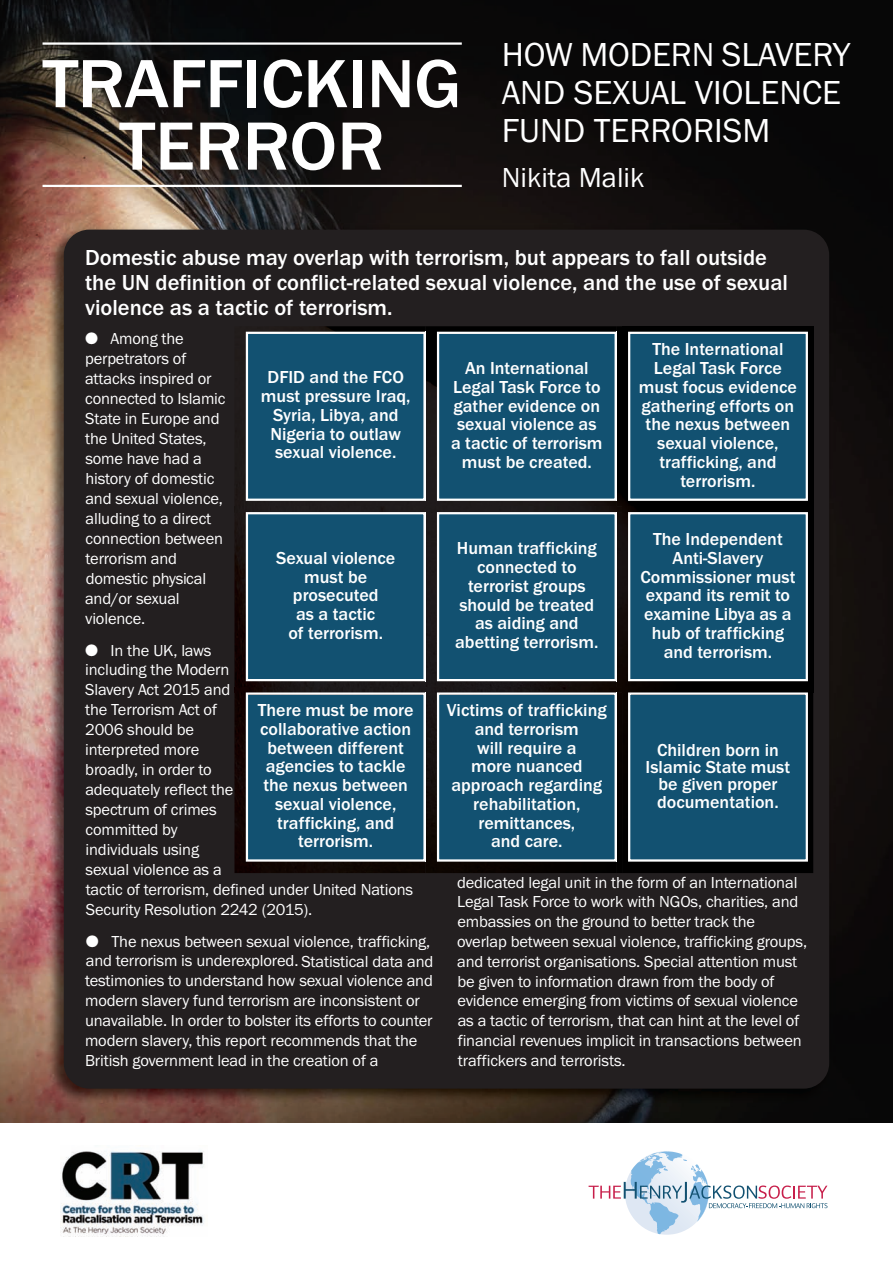
<style>
.page{position:relative;width:893px;height:1263px;background:#fff}
.page>*{position:absolute;margin:0;border:0;box-sizing:border-box;transform-origin:0 0}
.t1{font:500 70.5px/62.4px "Franklin Gothic";letter-spacing:-.01em;color:#fff;text-align:center;scale:1.05 1}
.t2{font:34.5px/38.2px "Franklin Gothic";color:#fff}
.t3{font:28.5px "Franklin Gothic";color:#fff}
.t4{font:500 22.5px/24.8px "Franklin Gothic";color:#fff}
.t5{font:500 18px/18.8px "Franklin Gothic";color:#fff;text-align:center}
.t6{font:16.5px/20px "Franklin Gothic";letter-spacing:-.01em;color:#fff}
</style>
<div class="page">
<img style="left:0;top:0;width:893px;height:1123px">
<img style="left:0;top:215px;width:893px;height:93px">
<img style="left:45px;top:223px;width:791px;height:884px">
<div style="left:64px;top:230px;width:765px;height:859px;background:#231f20;border-radius:26px"></div>
<svg style="left:589px;top:1151px;width:238px;height:83px"></svg>
<img style="left:61px;top:1150px;width:143px;height:86px">
<hr style="left:43px;top:42px;width:419px;height:3px;background:#fff">
<hr style="left:43px;top:185px;width:419px;height:2px;background:#fff">
<img style="left:234px;top:326px;width:579px;height:181px">
<div style="left:248px;top:334px;width:175px;height:165px;background:#125171"></div>
<div style="left:246px;top:332px;width:180px;height:169px;border:2px solid #fff"></div>
<img style="left:426px;top:332px;width:1px;height:169px">
<div style="left:439px;top:334px;width:176px;height:165px;background:#125171"></div>
<div style="left:437px;top:332px;width:180px;height:169px;border:2px solid #fff"></div>
<img style="left:617px;top:332px;width:1px;height:169px">
<div style="left:630px;top:334px;width:176px;height:165px;background:#125171"></div>
<div style="left:628px;top:332px;width:180px;height:169px;border:2px solid #fff"></div>
<img style="left:234px;top:507px;width:192px;height:366px">
<div style="left:248px;top:514px;width:175px;height:165px;background:#125171"></div>
<div style="left:246px;top:512px;width:180px;height:169px;border:2px solid #fff"></div>
<img style="left:433px;top:507px;width:184px;height:186px">
<div style="left:439px;top:514px;width:176px;height:165px;background:#125171"></div>
<div style="left:437px;top:512px;width:180px;height:169px;border:2px solid #fff"></div>
<img style="left:622px;top:507px;width:191px;height:186px">
<svg style="left:617px;top:507px;width:5px;height:6px"></svg>
<img style="left:617px;top:512px;width:1px;height:169px">
<div style="left:630px;top:514px;width:176px;height:165px;background:#125171"></div>
<div style="left:628px;top:512px;width:180px;height:169px;border:2px solid #fff"></div>
<div style="left:248px;top:695px;width:175px;height:164px;background:#125171"></div>
<div style="left:246px;top:692px;width:180px;height:170px;border:2px solid #fff"></div>
<img style="left:431px;top:693px;width:382px;height:180px">
<img style="left:426px;top:693px;width:1px;height:169px">
<div style="left:439px;top:695px;width:176px;height:164px;background:#125171"></div>
<div style="left:437px;top:692px;width:180px;height:170px;border:2px solid #fff"></div>
<img style="left:617px;top:693px;width:5px;height:180px">
<svg style="left:617px;top:687px;width:5px;height:6px"></svg>
<img style="left:617px;top:692px;width:1px;height:170px">
<div style="left:630px;top:695px;width:176px;height:164px;background:#125171"></div>
<div style="left:628px;top:692px;width:180px;height:170px;border:2px solid #fff"></div>
<h1 class="t1" style="left:43px;top:52px;width:401px">TRAFFICKING<br>TERROR</h1>
<h2 class="t2" style="left:502px;top:35px;width:350px">HOW MODERN SLAVERY<br>AND SEXUAL VIOLENCE<br>FUND TERRORISM</h2>
<h3 class="t3" style="left:502px;top:160px;width:144px">Nikita Malik</h3>
<h3 class="t4" style="left:85px;top:245px;width:704px">Domestic abuse may overlap with terrorism, but appears to fall outside the UN definition of conflict-related sexual violence, and the use of sexual violence as a tactic of terrorism.</h3>
<p class="t6" style="left:85px;top:329px;width:142px">● Among the perpetrators of attacks inspired or connected to Islamic<br>State in Europe and the United States, some have had a history of domestic and sexual violence, alluding to a direct connection between terrorism and domestic physical and/or sexual violence.</p>
<p class="t6" style="left:85px;top:640px;width:330px">● In the UK, laws<br>including the Modern<br>Slavery Act 2015 and<br>the Terrorism Act of<br>2006 should be<br>interpreted more<br>broadly, in order to<br>adequately reflect the<br>spectrum of crimes<br>committed by<br>individuals using<br>sexual violence as a<br>tactic of terrorism, defined under United Nations<br>Security Resolution 2242 (2015).</p>
<p class="t6" style="left:85px;top:931px;width:350px">● The nexus between sexual violence, trafficking, and terrorism is underexplored. Statistical data and testimonies to understand how sexual violence and modern slavery fund terrorism are inconsistent or unavailable. In order to bolster its efforts to counter modern slavery, this report recommends that the British government lead in the creation of a</p>
<p class="t5" style="left:639px;top:340px;width:159px">The International<br>Legal Task Force must focus evidence gathering efforts on the nexus between sexual violence, trafficking, and terrorism.</p>
<p class="t5" style="left:261px;top:368px;width:151px">DFID and the FCO must pressure Iraq,<br>Syria, Libya, and<br>Nigeria to outlaw sexual violence.</p>
<p class="t5" style="left:451px;top:358px;width:153px">An International<br>Legal Task Force to gather evidence on sexual violence as a tactic of terrorism must be created.</p>
<p class="t5" style="left:276px;top:548px;width:121px">Sexual violence must be prosecuted<br>as a tactic<br>of terrorism.</p>
<p class="t5" style="left:455px;top:539px;width:145px">Human trafficking connected to terrorist groups should be treated as aiding and abetting terrorism.</p>
<p class="t5" style="left:640px;top:529px;width:156px">The Independent<br>Anti-Slavery<br>Commissioner must expand its remit to examine Libya as a hub of trafficking and terrorism.</p>
<p class="t5" style="left:258px;top:700px;width:157px">There must be more collaborative action between different agencies to tackle the nexus between sexual violence, trafficking, and terrorism.</p>
<p class="t5" style="left:447px;top:700px;width:161px">Victims of trafficking and terrorism<br>will require a<br>more nuanced approach regarding rehabilitation, remittances,<br>and care.</p>
<p class="t5" style="left:646px;top:741px;width:146px;line-height:17.2px">Children born in<br>Islamic State must be given proper documentation.</p>
<p class="t6" style="left:457px;top:872px;width:351px">dedicated legal unit in the form of an International Legal Task Force to work with NGOs, charities, and embassies on the ground to better track the overlap between sexual violence, trafficking groups, and terrorist organisations. Special attention must be given to information drawn from the body of evidence emerging from victims of sexual violence as a tactic of terrorism, that can hint at the level of financial revenues implicit in transactions between traffickers and terrorists.</p>
</div>
